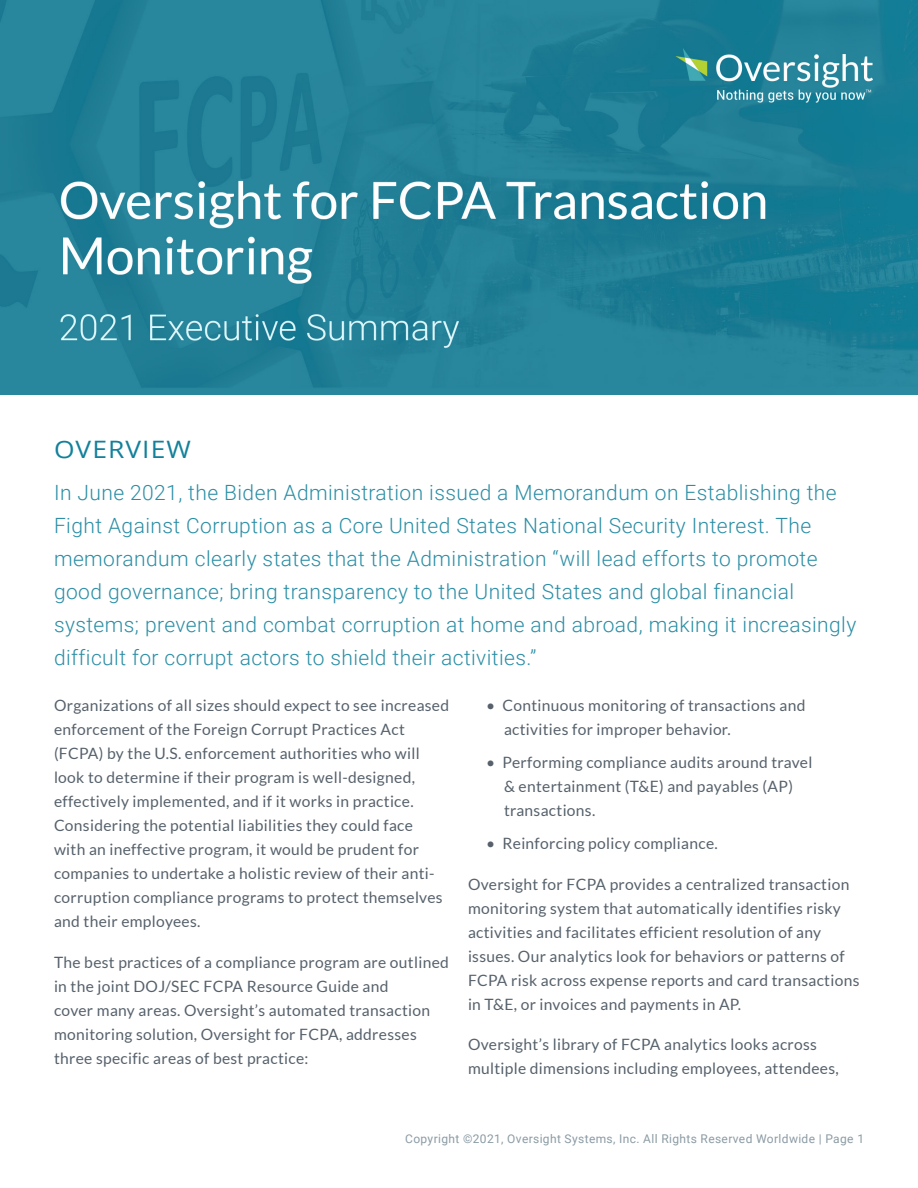
<style>
.page{position:relative;width:918px;height:1188px;background:#fff}
.page>*{position:absolute;margin:0;border:0;box-sizing:border-box;transform-origin:0 0}
.t1{font:24px "Open Sans";letter-spacing:.04em;color:#13819b;scale:1.1 1}
.First_Paragraph{font:300 21px/33px "Roboto";letter-spacing:.02em;color:#2b8ea5}
.Body_Type{font:15.6px/24px "Lato";letter-spacing:.02em;color:#56616b}
.t2{font:12px "Roboto";letter-spacing:.03em;color:#8b9ba4}
</style>
<div class="page">
<img style="left:0;top:0;width:918px;height:394px">
<p class="t1" style="left:54px;top:432px;width:126px">OVERVIEW</p>
<p class="First_Paragraph" style="left:54px;top:475px;width:804px">In June 2021, the Biden Administration issued a Memorandum on Establishing the Fight Against Corruption as a Core United States National Security Interest. The memorandum clearly states that the Administration “will lead efforts to promote good governance; bring transparency to the United States and global financial systems; prevent and combat corruption at home and abroad, making it increasingly difficult for corrupt actors to shield their activities.”</p>
<p class="Body_Type" style="left:54px;top:693px;width:397px">Organizations of all sizes should expect to see increased enforcement of the Foreign Corrupt Practices Act (FCPA) by the U.S. enforcement authorities who will look to determine if their program is well-designed, effectively implemented, and if it works in practice.<br>Considering the potential liabilities they could face<br>with an ineffective program, it would be prudent for companies to undertake a holistic review of their anti&shy;corruption compliance programs to protect themselves and their employees.</p>
<p class="Body_Type" style="left:54px;top:950px;width:396px">The best practices of a compliance program are outlined in the joint DOJ/SEC FCPA Resource Guide and<br>cover many areas. Oversight’s automated transaction monitoring solution, Oversight for FCPA, addresses three specific areas of best practice:</p>
<p class="Body_Type" style="left:504px;top:693px;width:303px;text-indent:-18px">• Continuous monitoring of transactions and activities for improper behavior.</p>
<p class="Body_Type" style="left:504px;top:750px;width:310px;text-indent:-18px">• Performing compliance audits around travel &amp; entertainment (T&amp;E) and payables (AP) transactions.</p>
<p class="Body_Type" style="left:486px;top:831px;width:233px">• Reinforcing policy compliance.</p>
<p class="Body_Type" style="left:468px;top:872px;width:393px">Oversight for FCPA provides a centralized transaction monitoring system that automatically identifies risky activities and facilitates efficient resolution of any issues. Our analytics look for behaviors or patterns of FCPA risk across expense reports and card transactions in T&amp;E, or invoices and payments in AP.</p>
<p class="Body_Type" style="left:468px;top:1032px;width:372px">Oversight’s library of FCPA analytics looks across multiple dimensions including employees, attendees,</p>
<p class="t2" style="left:405px;top:1130px;width:460px">Copyright ©2021, Oversight Systems, Inc. All Rights Reserved Worldwide | Page 1</p>
</div>
